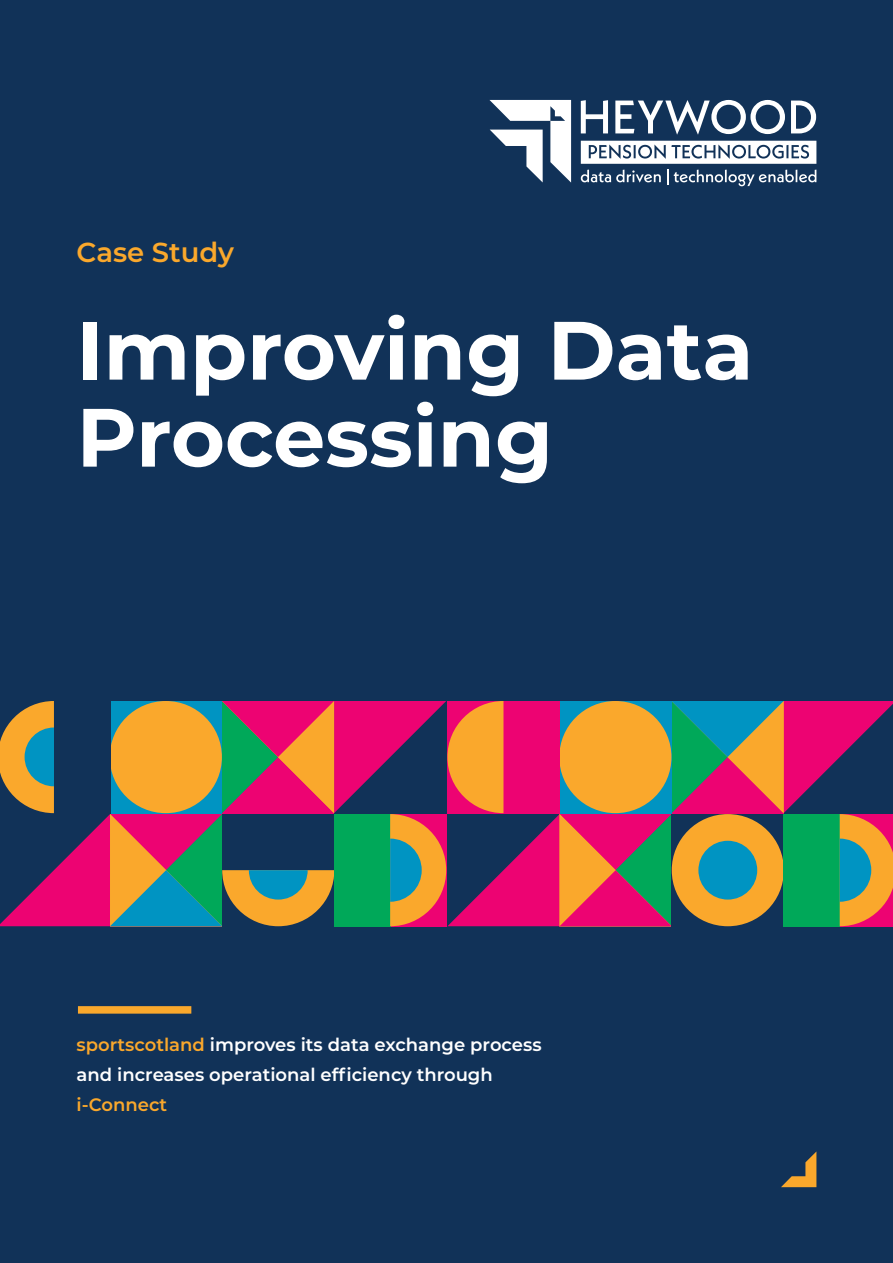
<style>
.page{position:relative;width:893px;height:1263px;background:#113258}
.page>*{position:absolute;margin:0;border:0;box-sizing:border-box;transform-origin:0 0}
.Main_front_title{font:700 82.5px "Montserrat";color:#fff}
.t1{font:600 27.45px "Montserrat";color:#faa82c}
.t2{font:600 18px/30px "Montserrat";color:#fff}
.s1{color:#faa82c}
</style>
<div class="page">
<svg style="left:489px;top:100px;width:82px;height:83px"></svg>
<svg style="left:581px;top:100px;width:27px;height:33px"></svg>
<svg style="left:615px;top:100px;width:170px;height:35px"></svg>
<svg style="left:791px;top:101px;width:25px;height:32px"></svg>
<svg style="left:581px;top:141px;width:235px;height:45px"></svg>
<div style="left:78px;top:1006px;width:113px;height:8px;background:#faa82c"></div>
<svg style="left:781px;top:1152px;width:35px;height:35px"></svg>
<svg style="left:0;top:701px;width:893px;height:225px"></svg>
<p class="t1" style="left:77px;top:233px;width:159px">Case Study</p>
<p class="Main_front_title" style="left:77px;top:291px;width:678px">Improving Data</p>
<p class="Main_front_title" style="left:77px;top:378px;width:478px">Processing</p>
<p class="t2" style="left:77px;top:1028px;width:467px"><span class="s1">sportscotland</span> improves its data exchange process and increases operational efficiency through <span class="s1">i-Connect</span></p>
</div>
